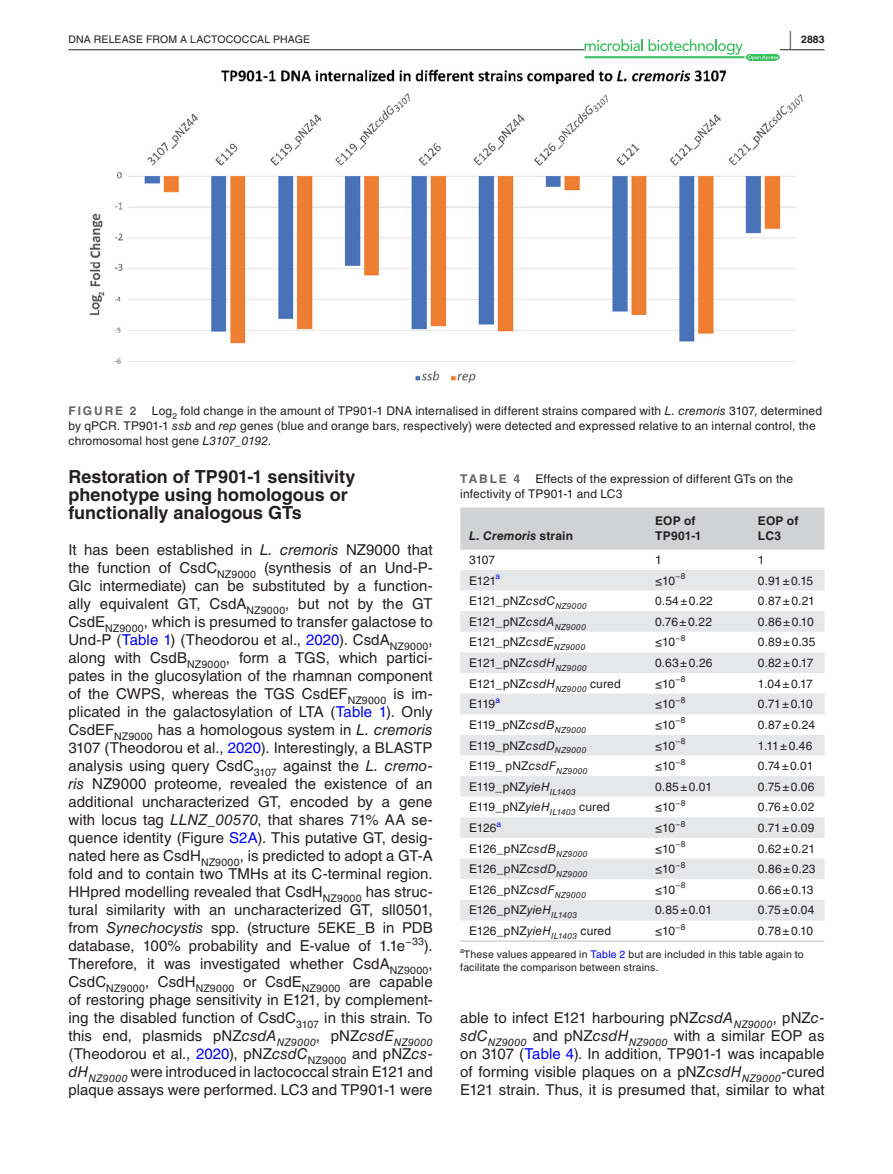
<style>
.page{position:relative;width:893px;height:1174px;background:#fff}
.page>*{position:absolute;margin:0;border:0;box-sizing:border-box;transform-origin:0 0}
.t1{font:700 18px/18px "Helvetica LT Std";letter-spacing:-.005em;color:#231f20}
.t2{font:15px/18px "Helvetica LT Std";letter-spacing:.005em;color:#231f20;text-align:justify}
.t3{font:12px/15px "Helvetica LT Std";letter-spacing:.01em;color:#231f20}
.t4{font:700 12px/15px "Helvetica LT Std";letter-spacing:.015em;color:#231f20}
.t5{font:italic 700 12px "Helvetica LT Std";letter-spacing:.01em;color:#231f20}
.t6{font:700 12px "Helvetica LT Std";letter-spacing:.155em;color:#636366}
.t7{font:10.5px/13.5px "Helvetica LT Std";letter-spacing:.015em;color:#231f20}
.t8{font:700 10.5px "Helvetica LT Std";color:#231f20}
.t9{font:8.4px "Helvetica LT Std";color:#231f20}
.t10{font:8.4px "Helvetica LT Std";color:#00f}
.s1{font-size:18px}
.s2{font-style:italic}
.s3{color:#00f}
.s4{font-style:normal}
</style>
<div class="page">
<hr style="left:68px;top:49px;width:756px;height:1px;background:#231f20">
<svg style="left:584px;top:39px;width:194px;height:21px"></svg>
<img style="left:89px;top:69px;width:714px;height:314px">
<div style="left:460px;top:507px;width:364px;height:42px;background:#d1d2d4"></div>
<svg style="left:460px;top:570px;width:364px;height:350px;fill:#e6e7e9"></svg>
<hr style="left:460px;top:940px;width:186px;height:2px;background:#d1d2d4">
<hr style="left:646px;top:940px;width:103px;height:2px;background:#d1d2d4">
<hr style="left:749px;top:940px;width:75px;height:2px;background:#d1d2d4">
<p class="t7" style="left:68px;top:32px;width:243px">DNA RELEASE FROM A LACTOCOCCAL PHAGE</p>
<p class="t8" style="left:789px;top:33px;width:36px"><span class="s1">|</span> 2883</p>
<p class="t6" style="left:68px;top:403px;width:70px">FIGURE 2</p>
<p class="t3" style="left:68px;top:403px;width:755px;text-indent:84px">Log<sub>2</sub> fold change in the amount of TP901-1 DNA internalised in different strains compared with <span class="s2">L. cremoris</span> 3107, determined by qPCR. TP901-1 <span class="s2">ssb</span> and <span class="s2">rep</span> genes (blue and orange bars, respectively) were detected and expressed relative to an internal control, the chromosomal host gene <span class="s2">L3107_0192</span>.</p>
<p class="t6" style="left:460px;top:471px;width:61px">TABLE 4</p>
<p class="t1" style="left:68px;top:467px;width:288px">Restoration of TP901-1 sensitivity phenotype using homologous or functionally analogous GTs</p>
<p class="t2" style="left:68px;top:541px;width:366px">It has been established in <span class="s2">L. cremoris</span> NZ9000 that the function of CsdC<sub>NZ9000</sub> (synthesis of an Und-P-Glc intermediate) can be substituted by a function&shy;ally equivalent GT, CsdA<sub>NZ9000</sub>, but not by the GT CsdE<sub>NZ9000</sub>, which is presumed to transfer galactose to Und-P (<span class="s3">Table 1</span>) (Theodorou et al., <span class="s3">2020</span>). CsdA<sub>NZ9000</sub>, along with CsdB<sub>NZ9000</sub>, form a TGS, which partici&shy;pates in the glucosylation of the rhamnan component of the CWPS, whereas the TGS CsdEF<sub>NZ9000</sub> is im&shy;plicated in the galactosylation of LTA (<span class="s3">Table 1</span>). Only CsdEF<sub>NZ9000</sub> has a homologous system in <span class="s2">L. cremoris </span>3107 (Theodorou et al., <span class="s3">2020</span>). Interestingly, a BLASTP analysis using query CsdC<sub>3107</sub> against the <span class="s2">L. cremo&shy;ris</span> NZ9000 proteome, revealed the existence of an additional uncharacterized GT, encoded by a gene with locus tag <span class="s2">LLNZ_00570</span>, that shares 71% AA se&shy;quence identity (Figure <span class="s3">S2A</span>). This putative GT, desig&shy;nated here as CsdH<sub>NZ9000</sub>, is predicted to adopt a GT-A fold and to contain two TMHs at its C-terminal region.<br>HHpred modelling revealed that CsdH<sub>NZ9000</sub> has struc&shy;tural similarity with an uncharacterized GT, sll0501, from <span class="s2">Synechocystis</span> spp. (structure 5EKE_B in PDB database, 100% probability and E-value of 1.1e</p>
<p class="t3" style="left:460px;top:471px;width:334px;text-indent:75px">Effects of the expression of different GTs on the infectivity of TP901-1 and LC3</p>
<p class="t5" style="left:469px;top:529px;width:105px">L. Cremoris <span class="s4">strain</span></p>
<p class="t4" style="left:655px;top:513px;width:48px">EOP of<br>TP901-1</p>
<p class="t4" style="left:758px;top:513px;width:42px">EOP of<br>LC3</p>
<p class="t3" style="left:469px;top:552px;width:27px">3107</p>
<p class="t3" style="left:655px;top:552px;width:8px">1</p>
<p class="t3" style="left:758px;top:552px;width:8px">1</p>
<p class="t3" style="left:469px;top:573px;width:33px">E121<sup>a</sup></p>
<p class="t3" style="left:655px;top:573px;width:32px">≤10<sup>−8</sup></p>
<p class="t3" style="left:758px;top:573px;width:57px">0.91±0.15</p>
<p class="t3" style="left:469px;top:593px;width:119px">E121_pNZ<span class="s2">csdC</span><sub>NZ9000</sub></p>
<p class="t3" style="left:655px;top:593px;width:59px">0.54±0.22</p>
<p class="t3" style="left:758px;top:593px;width:58px">0.87±0.21</p>
<p class="t3" style="left:469px;top:614px;width:118px">E121_pNZ<span class="s2">csdA</span><sub>NZ9000</sub></p>
<p class="t3" style="left:655px;top:614px;width:58px">0.76±0.22</p>
<p class="t3" style="left:758px;top:614px;width:57px">0.86±0.10</p>
<p class="t3" style="left:469px;top:634px;width:118px">E121_pNZ<span class="s2">csdE</span><sub>NZ9000</sub></p>
<p class="t3" style="left:655px;top:634px;width:21px">≤10</p>
<p class="t9" style="left:676px;top:633px;width:11px">−8</p>
<p class="t3" style="left:758px;top:634px;width:59px">0.89±0.35</p>
<p class="t3" style="left:469px;top:655px;width:119px">E121_pNZ<span class="s2">csdH</span><sub>NZ9000</sub></p>
<p class="t3" style="left:655px;top:655px;width:59px">0.63±0.26</p>
<p class="t3" style="left:758px;top:655px;width:57px">0.82±0.17</p>
<p class="t3" style="left:469px;top:676px;width:153px">E121_pNZ<span class="s2">csdH</span><sub>NZ9000</sub> cured</p>
<p class="t3" style="left:655px;top:676px;width:21px">≤10</p>
<p class="t9" style="left:676px;top:674px;width:11px">−8</p>
<p class="t3" style="left:758px;top:676px;width:56px">1.04±0.17</p>
<p class="t3" style="left:469px;top:696px;width:28px">E119</p>
<p class="t10" style="left:495px;top:695px;width:6px">a</p>
<p class="t3" style="left:655px;top:696px;width:21px">≤10</p>
<p class="t9" style="left:676px;top:695px;width:11px">−8</p>
<p class="t3" style="left:758px;top:696px;width:56px">0.71±0.10</p>
<p class="t3" style="left:469px;top:717px;width:119px">E119_pNZ<span class="s2">csdB</span><sub>NZ9000</sub></p>
<p class="t3" style="left:655px;top:717px;width:21px">≤10</p>
<p class="t9" style="left:676px;top:715px;width:11px">−8</p>
<p class="t3" style="left:758px;top:717px;width:59px">0.87±0.24</p>
<p class="t3" style="left:469px;top:737px;width:119px">E119_pNZ<span class="s2">csdD</span><sub>NZ9000</sub></p>
<p class="t3" style="left:655px;top:737px;width:32px">≤10<sup>−8</sup></p>
<p class="t3" style="left:758px;top:737px;width:56px">1.11±0.46</p>
<p class="t3" style="left:469px;top:758px;width:120px">E119_ pNZ<span class="s2">csdF</span><sub>NZ9000</sub></p>
<p class="t3" style="left:655px;top:758px;width:21px">≤10</p>
<p class="t9" style="left:676px;top:757px;width:11px">−8</p>
<p class="t3" style="left:758px;top:758px;width:57px">0.74±0.01</p>
<p class="t3" style="left:469px;top:779px;width:108px">E119_pNZ<span class="s2">yieH</span><sub>IL1403</sub></p>
<p class="t3" style="left:655px;top:779px;width:58px">0.85±0.01</p>
<p class="t3" style="left:758px;top:779px;width:58px">0.75±0.06</p>
<p class="t3" style="left:469px;top:799px;width:142px">E119_pNZ<span class="s2">yieH</span><sub>IL1403</sub> cured</p>
<p class="t3" style="left:655px;top:799px;width:32px">≤10<sup>−8</sup></p>
<p class="t3" style="left:758px;top:799px;width:58px">0.76±0.02</p>
<p class="t3" style="left:469px;top:820px;width:29px">E126</p>
<p class="t10" style="left:497px;top:818px;width:6px">a</p>
<p class="t3" style="left:655px;top:820px;width:21px">≤10</p>
<p class="t9" style="left:676px;top:818px;width:11px">−8</p>
<p class="t3" style="left:758px;top:820px;width:58px">0.71±0.09</p>
<p class="t3" style="left:469px;top:841px;width:120px">E126_pNZ<span class="s2">csdB</span><sub>NZ9000</sub></p>
<p class="t3" style="left:655px;top:841px;width:21px">≤10</p>
<p class="t9" style="left:676px;top:839px;width:11px">−8</p>
<p class="t3" style="left:758px;top:841px;width:59px">0.62±0.21</p>
<p class="t3" style="left:469px;top:861px;width:120px">E126_pNZ<span class="s2">csdD</span><sub>NZ9000</sub></p>
<p class="t3" style="left:655px;top:861px;width:21px">≤10</p>
<p class="t9" style="left:676px;top:860px;width:11px">−8</p>
<p class="t3" style="left:758px;top:861px;width:59px">0.86±0.23</p>
<p class="t3" style="left:469px;top:882px;width:118px">E126_pNZ<span class="s2">csdF</span><sub>NZ9000</sub></p>
<p class="t3" style="left:655px;top:882px;width:21px">≤10</p>
<p class="t9" style="left:676px;top:880px;width:11px">−8</p>
<p class="t3" style="left:758px;top:882px;width:57px">0.66±0.13</p>
<p class="t3" style="left:469px;top:902px;width:109px">E126_pNZ<span class="s2">yieH</span><sub>IL1403</sub></p>
<p class="t3" style="left:655px;top:902px;width:58px">0.85±0.01</p>
<p class="t3" style="left:758px;top:902px;width:58px">0.75±0.04</p>
<p class="t3" style="left:469px;top:923px;width:143px">E126_pNZ<span class="s2">yieH</span><sub>IL1403</sub> cured</p>
<p class="t3" style="left:655px;top:923px;width:32px">≤10<sup>−8</sup></p>
<p class="t3" style="left:758px;top:923px;width:57px">0.78±0.10</p>
<p class="t7" style="left:460px;top:947px;width:345px"><sup>a</sup>These values appeared in <span class="s3">Table 2</span> but are included in this table again to facilitate the comparison between strains.</p>
<p class="t7" style="left:406px;top:934px;width:20px">−33</p>
<p class="t2" style="left:68px;top:937px;width:366px;text-indent:355px">).<br>Therefore, it was investigated whether CsdA<sub>NZ9000</sub>, CsdC<sub>NZ9000</sub>, CsdH<sub>NZ9000</sub> or CsdE<sub>NZ9000</sub> are capable of restoring phage sensitivity in E121, by complement&shy;ing the disabled function of CsdC<sub>3107</sub> in this strain. To this end, plasmids pNZ<span class="s2">csdA</span><sub>NZ9000</sub>, pNZ<span class="s2">csdE</span><sub>NZ9000 </sub>(Theodorou et al., <span class="s3">2020</span>), pNZ<span class="s2">csdC</span><sub>NZ9000</sub> and pNZ<span class="s2">cs&shy;dH</span><sub>NZ9000</sub> were introduced in lactococcal strain E121 and plaque assays were performed. LC3 and TP901-1 were</p>
<p class="t2" style="left:460px;top:1009px;width:366px">able to infect E121 harbouring pNZ<span class="s2">csdA</span><sub>NZ9000</sub>, pNZ<span class="s2">c&shy;sdC</span><sub>NZ9000</sub> and pNZ<span class="s2">csdH</span><sub>NZ9000</sub> with a similar EOP as on 3107 (<span class="s3">Table 4</span>). In addition, TP901-1 was incapable of forming visible plaques on a pNZ<span class="s2">csdH</span><sub>NZ9000</sub>-cured E121 strain. Thus, it is presumed that, similar to what</p>
</div>
